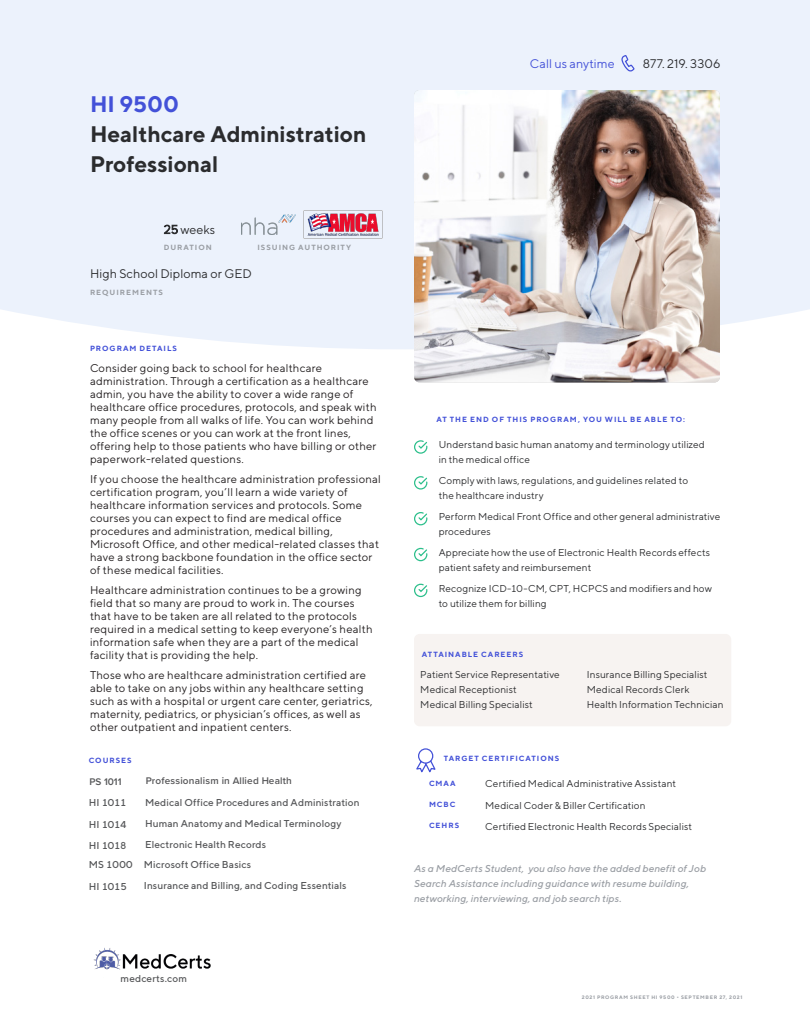
<style>
.page{position:relative;width:810px;height:1035px;background:#fff}
.page>*{position:absolute;margin:0;border:0;box-sizing:border-box;transform-origin:0 0}
.Title_Small_Carbon{font:700 22.5px "TT Norms";letter-spacing:-.005em;color:#2b2c2e}
.Title_Small_Carbon-2{font:700 22.5px "TT Norms";color:#4351d8}
.Running_Text_Small{font:12.5px "TT Norms";letter-spacing:.005em;color:#2b2c2e}
.Running_Text_Small-2{font:12.5px "TT Norms";color:#4351d8}
.main_description{font:11.25px/13px "TT Norms";letter-spacing:.02em;color:#231f20}
.Running_Text_Extra_S{font:10px/15px "TT Norms";letter-spacing:.01em;color:#2b2c2e}
.Running_Text_Extra_S-2{font:500 10px "TT Norms";letter-spacing:.01em;color:#57585a}
.Running_Text_Extra_S-3{font:italic 500 10px/15px "TT Norms";letter-spacing:.01em;color:#9b9fa5}
.t1{font:600 10px "Proxima Nova";letter-spacing:.02em;color:#58585a}
.t2{font:600 10px "Proxima Nova";color:#57585a}
.Running_Text_Medium{font:700 7.5px "TT Norms";letter-spacing:.13em;color:#4351d8}
.Running_Text_Medium-2{font:700 7.5px "TT Norms";letter-spacing:.13em;color:#9b9fa5}
.Running_Text_Medium-3{font:700 5px "TT Norms";letter-spacing:.13em;color:#9b9fa5}
.s1{font-family:"Proxima Nova";font-weight:300}
</style>
<div class="page">
<div style="left:0;top:0;width:810px;height:349px;background:#ecf2fc"></div>
<svg style="left:414px;top:440px;width:14px;height:14px"></svg>
<svg style="left:414px;top:476px;width:14px;height:14px"></svg>
<svg style="left:414px;top:512px;width:14px;height:14px"></svg>
<svg style="left:414px;top:547px;width:14px;height:15px"></svg>
<svg style="left:414px;top:583px;width:14px;height:15px"></svg>
<img style="left:414px;top:90px;width:306px;height:292px">
<svg style="left:621px;top:54px;width:14px;height:19px"></svg>
<svg style="left:416px;top:748px;width:20px;height:25px"></svg>
<div style="left:414px;top:634px;width:317px;height:92px;background:#f7f3f1;border-radius:6px"></div>
<img style="left:93px;top:948px;width:118px;height:22px">
<img style="left:241px;top:215px;width:55px;height:20px">
<img style="left:304px;top:210px;width:78px;height:29px">
<p class="Title_Small_Carbon-2" style="left:90px;top:90px;width:91px">HI 9500</p>
<p class="Title_Small_Carbon" style="left:90px;top:120px;width:278px">Healthcare Administration</p>
<p class="Title_Small_Carbon" style="left:90px;top:150px;width:130px">Professional</p>
<p class="Running_Text_Small" style="left:164px;top:222px;width:53px"><span class="s1">25</span> weeks</p>
<p class="Running_Text_Medium-2" style="left:164px;top:243px;width:50px">DURATION</p>
<p class="Running_Text_Medium-2" style="left:258px;top:243px;width:95px">ISSUING AUTHORITY</p>
<p class="Running_Text_Small" style="left:90px;top:266px;width:163px">High School Diploma or GED</p>
<p class="Running_Text_Medium-2" style="left:90px;top:287px;width:75px">REQUIREMENTS</p>
<p class="Running_Text_Medium" style="left:90px;top:344px;width:89px">PROGRAM DETAILS</p>
<p class="main_description" style="left:90px;top:361px;width:288px">Consider going back to school for healthcare administration. Through a certification as a healthcare admin, you have the ability to cover a wide range of healthcare office procedures, protocols, and speak with many people from all walks of life. You can work behind the office scenes or you can work at the front lines, offering help to those patients who have billing or other paperwork-related questions.</p>
<p class="main_description" style="left:90px;top:472px;width:292px">If you choose the healthcare administration professional certification program, you’ll learn a wide variety of healthcare information services and protocols. Some courses you can expect to find are medical office procedures and administration, medical billing, Microsoft Office, and other medical-related classes that have a strong backbone foundation in the office sector of these medical facilities.</p>
<p class="main_description" style="left:90px;top:583px;width:284px">Healthcare administration continues to be a growing field that so many are proud to work in. The courses that have to be taken are all related to the protocols required in a medical setting to keep everyone’s health information safe when they are a part of the medical facility that is providing the help.</p>
<p class="main_description" style="left:90px;top:669px;width:284px">Those who are healthcare administration certified are able to take on any jobs within any healthcare setting such as with a hospital or urgent care center, geriatrics, maternity, pediatrics, or physician’s offices, as well as other outpatient and inpatient centers.</p>
<p class="Running_Text_Medium" style="left:89px;top:756px;width:45px">COURSES</p>
<p class="t2" style="left:89px;top:775px;width:34px">PS 1011</p>
<p class="t1" style="left:146px;top:773px;width:148px">Professionalism in Allied Health</p>
<p class="Running_Text_Extra_S-2" style="left:89px;top:796px;width:39px">HI 1011</p>
<p class="Running_Text_Extra_S-2" style="left:145px;top:796px;width:216px">Medical Office Procedures and Administration</p>
<p class="Running_Text_Extra_S-2" style="left:89px;top:818px;width:39px">HI 1014</p>
<p class="Running_Text_Extra_S-2" style="left:145px;top:817px;width:198px">Human Anatomy and Medical Terminology</p>
<p class="Running_Text_Extra_S-2" style="left:89px;top:839px;width:39px">HI 1018</p>
<p class="Running_Text_Extra_S-2" style="left:145px;top:839px;width:123px">Electronic Health Records</p>
<p class="Running_Text_Extra_S-2" style="left:89px;top:859px;width:45px">MS 1000</p>
<p class="Running_Text_Extra_S-2" style="left:144px;top:858px;width:109px">Microsoft Office Basics</p>
<p class="Running_Text_Extra_S-2" style="left:89px;top:880px;width:40px">HI 1015</p>
<p class="Running_Text_Extra_S-2" style="left:144px;top:879px;width:204px">Insurance and Billing, and Coding Essentials</p>
<p class="Running_Text_Extra_S-2" style="left:121px;top:972px;width:68px">medcerts.com</p>
<p class="Running_Text_Small-2" style="left:530px;top:56px;width:86px">Call us anytime</p>
<p class="Running_Text_Small" style="left:643px;top:56px;width:79px">877. 219. 3306</p>
<p class="Running_Text_Medium" style="left:437px;top:415px;width:250px">AT THE END OF THIS PROGRAM, YOU WILL BE ABLE TO:</p>
<p class="Running_Text_Extra_S" style="left:439px;top:437px;width:268px">Understand basic human anatomy and terminology utilized</p>
<p class="Running_Text_Extra_S" style="left:439px;top:452px;width:93px">in the medical office</p>
<p class="Running_Text_Extra_S" style="left:439px;top:473px;width:251px">Comply with laws, regulations, and guidelines related to</p>
<p class="Running_Text_Extra_S" style="left:439px;top:488px;width:106px">the healthcare industry</p>
<p class="Running_Text_Extra_S" style="left:439px;top:509px;width:283px">Perform Medical Front Office and other general administrative procedures</p>
<p class="Running_Text_Extra_S" style="left:439px;top:545px;width:273px">Appreciate how the use of Electronic Health Records effects patient safety and reimbursement</p>
<p class="Running_Text_Extra_S" style="left:439px;top:581px;width:275px">Recognize ICD-10-CM, CPT, HCPCS and modifiers and how to utilize them for billing</p>
<p class="Running_Text_Medium" style="left:422px;top:650px;width:103px">ATTAINABLE CAREERS</p>
<p class="Running_Text_Extra_S" style="left:420px;top:666px;width:141px">Patient Service Representative<br>Medical Receptionist</p>
<p class="Running_Text_Extra_S" style="left:420px;top:696px;width:114px">Medical Billing Specialist</p>
<p class="Running_Text_Medium" style="left:444px;top:753px;width:117px">TARGET CERTIFICATIONS</p>
<p class="Running_Text_Extra_S" style="left:587px;top:666px;width:122px">Insurance Billing Specialist<br>Medical Records Clerk</p>
<p class="Running_Text_Extra_S" style="left:587px;top:696px;width:138px">Health Information Technician</p>
<p class="Running_Text_Medium" style="left:429px;top:778px;width:28px">CMAA</p>
<p class="Running_Text_Extra_S" style="left:485px;top:776px;width:192px">Certified Medical Administrative Assistant</p>
<p class="Running_Text_Medium" style="left:429px;top:800px;width:28px">MCBC</p>
<p class="Running_Text_Extra_S" style="left:485px;top:798px;width:162px">Medical Coder &amp; Biller Certification</p>
<p class="Running_Text_Medium" style="left:429px;top:821px;width:32px">CEHRS</p>
<p class="Running_Text_Extra_S" style="left:485px;top:818px;width:208px">Certified Electronic Health Records Specialist</p>
<p class="Running_Text_Extra_S-3" style="left:414px;top:860px;width:294px">As a MedCerts Student, you also have the added benefit of Job<br>Search Assistance including guidance with resume building, networking, interviewing, and job search tips.</p>
<p class="Running_Text_Medium-3" style="left:582px;top:994px;width:25px">2021 Program</p>
<p class="Running_Text_Medium-3" style="left:630px;top:994px;width:8px">Sheet</p>
<p class="Running_Text_Medium-3" style="left:651px;top:994px;width:37px">HI 9500 • Septem</p>
<p class="Running_Text_Medium-3" style="left:706px;top:994px;width:38px">ber 27, 2021</p>
</div>
